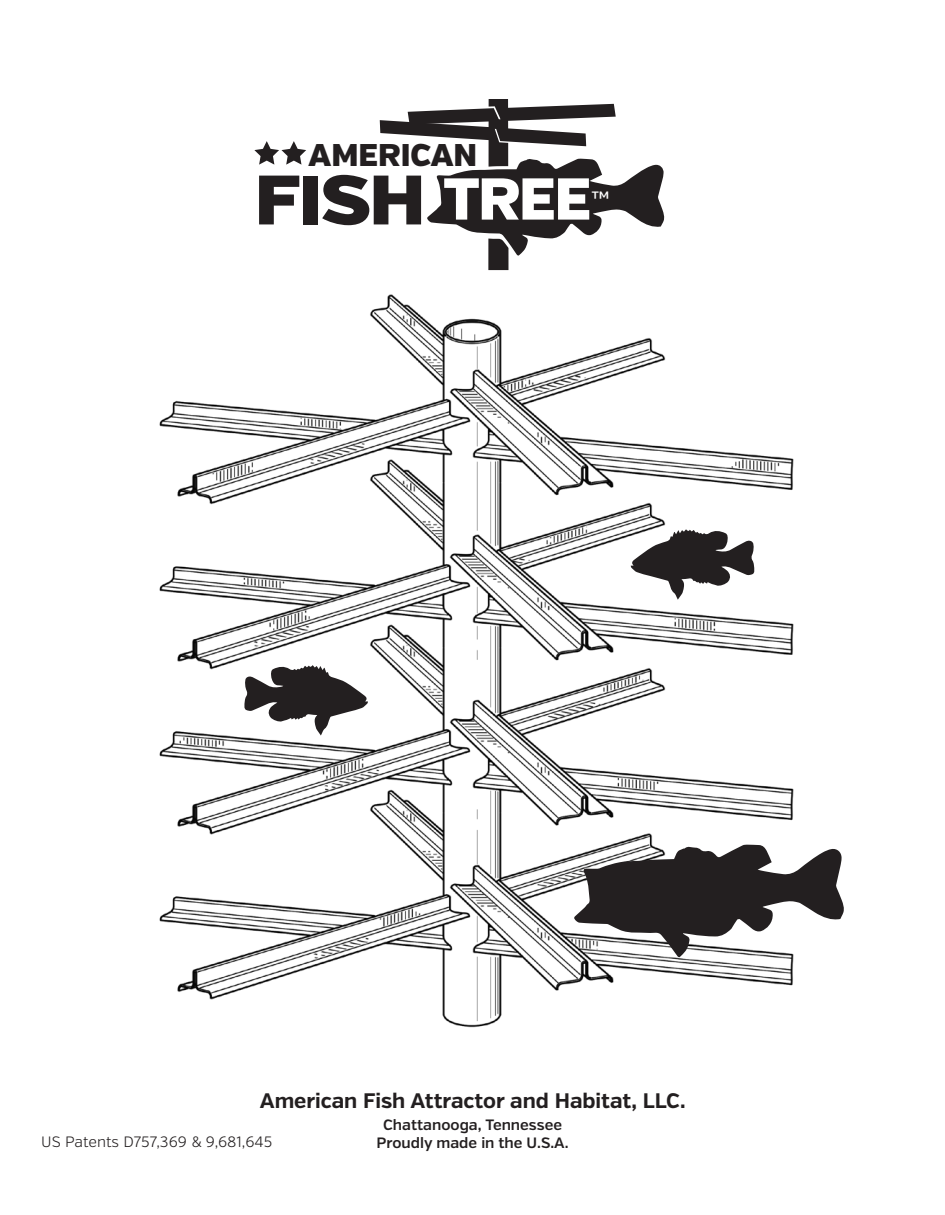
<style>
.page{position:relative;width:945px;height:1215px;background:#fff}
.page>*{position:absolute;margin:0;border:0;box-sizing:border-box;transform-origin:0 0}
.t1{font:900 69.75px "Verb";color:#231f20;scale:1.1 1}
.t2{font:900 31.35px "Verb";color:#231f20}
.t3{font:700 21px "Verb";color:#231f20}
.t4{font:600 15px "Verb";color:#231f20}
.t5{font:300 15px "Verb";color:#231f20}
.s1{font-size:58.95px;color:#fff}
.s2{font-weight:400;font-size:32.1px;color:#fff}
</style>
<div class="page">
<img style="left:159px;top:294px;width:635px;height:734px">
<svg style="left:244px;top:665px;width:124px;height:71px"></svg>
<svg style="left:631px;top:529px;width:123px;height:71px"></svg>
<svg style="left:574px;top:845px;width:270px;height:112px"></svg>
<svg style="left:254px;top:141px;width:52px;height:24px"></svg>
<svg style="left:380px;top:99px;width:285px;height:171px"></svg>
<h2 class="t2" style="left:309px;top:136px;width:170px">AMERICAN</h2>
<h1 class="t1" style="left:254px;top:157px;width:326px">FISH <span class="s1">TREE</span><span class="s2">™</span></h1>
<h3 class="t3" style="left:260px;top:1088px;width:427px">American Fish Attractor and Habitat, LLC.</h3>
<p class="t4" style="left:383px;top:1116px;width:180px">Chattanooga, Tennessee</p>
<p class="t5" style="left:41px;top:1133px;width:233px">US Patents D757,369 &amp; 9,681,645</p>
<p class="t4" style="left:377px;top:1134px;width:194px">Proudly made in the U.S.A.</p>
</div>
